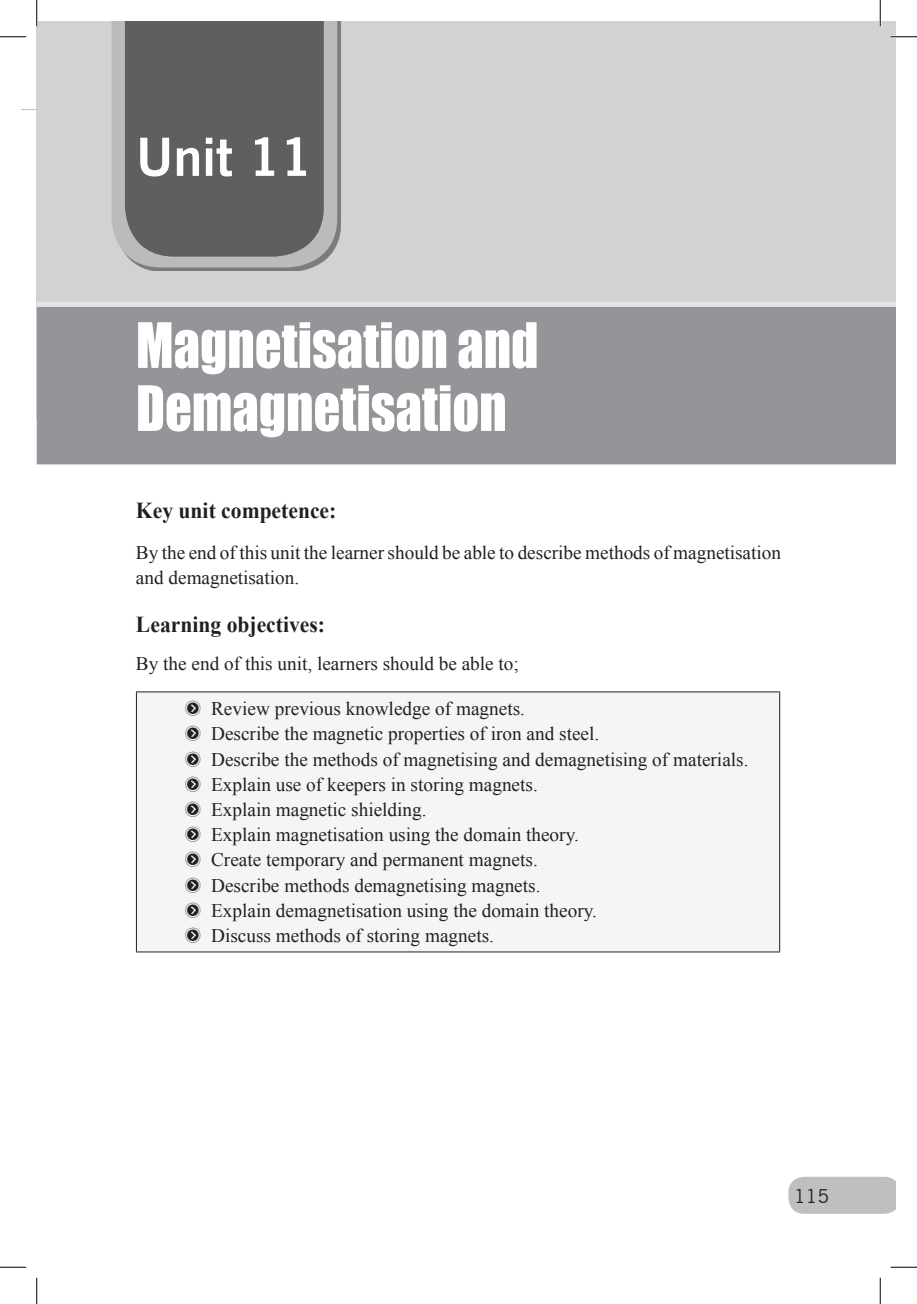
<style>
.page{position:relative;width:917px;height:1304px;background:#fff}
.page>*{position:absolute;margin:0;border:0;box-sizing:border-box;transform-origin:0 0}
.Unit_Number_long_2_l{font:57.75px/63px "Impact";color:#fff;scale:.91 1}
.Unit_heading{font:700 52.5px "News Gothic BT";color:#fff}
.Subheading_3{font:700 22.75px "Times New Roman";color:#231f20;scale:.95 1}
.Body_Text{font:19.25px/25.2px "Times New Roman";color:#231f20}
.Body_Text_bold{font:19.25px "Times New Roman";color:#231f20}
.t1{font:19.25px "News Gothic BT";color:#231f20}
</style>
<div class="page">
<div style="left:37px;top:22px;width:858px;height:397px;background:#d1d2d4"></div>
<svg style="left:141px;top:22px;width:200px;height:249px;background:#8e8d8e"></svg>
<svg style="left:111px;top:22px;width:226px;height:245px;background:#6e6e70"></svg>
<div style="left:788px;top:1177px;width:107px;height:37px;background:#c0bfbf"></div>
<svg style="left:22px;top:109px;width:15px;height:1px"></svg>
<div style="left:37px;top:302px;width:858px;height:115px;background:#e6e7e9"></div>
<div style="left:37px;top:307px;width:858px;height:157px;background:#939598"></div>
<div style="left:136px;top:692px;width:644px;height:260px;background:#f5f5f6"></div>
<hr style="left:136px;top:691px;width:644px;height:1px;background:#231f20">
<hr style="left:136px;top:692px;width:1px;height:259px;background:#231f20">
<hr style="left:779px;top:692px;width:1px;height:259px;background:#231f20">
<hr style="left:136px;top:951px;width:644px;height:1px;background:#231f20">
<hr style="left:891px;top:36px;width:26px;height:2px;background:#fff">
<hr style="left:36px;top:0;width:2px;height:26px;background:#fff">
<hr style="left:879px;top:0;width:2px;height:26px;background:#fff">
<svg style="left:0;top:36px;width:26px;height:1px"></svg>
<svg style="left:891px;top:36px;width:26px;height:1px"></svg>
<svg style="left:0;top:1267px;width:26px;height:1px"></svg>
<svg style="left:891px;top:1267px;width:26px;height:1px"></svg>
<svg style="left:36px;top:0;width:1px;height:26px"></svg>
<svg style="left:36px;top:1277px;width:1px;height:27px"></svg>
<svg style="left:880px;top:0;width:1px;height:26px"></svg>
<svg style="left:880px;top:1277px;width:1px;height:27px"></svg>
<p class="Unit_heading" style="left:136px;top:125px;width:178px">Unit 11</p>
<p class="Unit_Number_long_2_l" style="left:136px;top:312px;width:444px">Magnetisation and<br>Demagnetisation</p>
<p class="Subheading_3" style="left:136px;top:494px;width:212px">Key unit competence:</p>
<p class="Body_Text" style="left:136px;top:539px;width:646px">By the end of this unit the learner should be able to describe methods of magnetisation and demagnetisation.</p>
<p class="Subheading_3" style="left:136px;top:607px;width:201px">Learning objectives:</p>
<p class="Body_Text_bold" style="left:136px;top:649px;width:384px">By the end of this unit, learners should be able to;</p>
<p class="Body_Text" style="left:211px;top:695px;width:315px">Review previous knowledge of magnets.</p>
<p class="Body_Text" style="left:211px;top:721px;width:390px">Describe the magnetic properties of iron and steel.</p>
<p class="Body_Text" style="left:211px;top:746px;width:539px">Describe the methods of magnetising and demagnetising of materials.</p>
<p class="Body_Text" style="left:211px;top:771px;width:328px">Explain use of keepers in storing magnets.</p>
<p class="Body_Text" style="left:211px;top:796px;width:217px">Explain magnetic shielding.</p>
<p class="Body_Text" style="left:211px;top:821px;width:369px">Explain magnetisation using the domain theory.</p>
<p class="Body_Text" style="left:211px;top:847px;width:328px">Create temporary and permanent magnets.</p>
<p class="Body_Text" style="left:211px;top:872px;width:331px">Describe methods demagnetising magnets.</p>
<p class="Body_Text" style="left:211px;top:897px;width:387px">Explain demagnetisation using the domain theory.</p>
<p class="Body_Text" style="left:211px;top:922px;width:284px">Discuss methods of storing magnets.</p>
<p class="t1" style="left:794px;top:1184px;width:36px">115</p>
</div>
